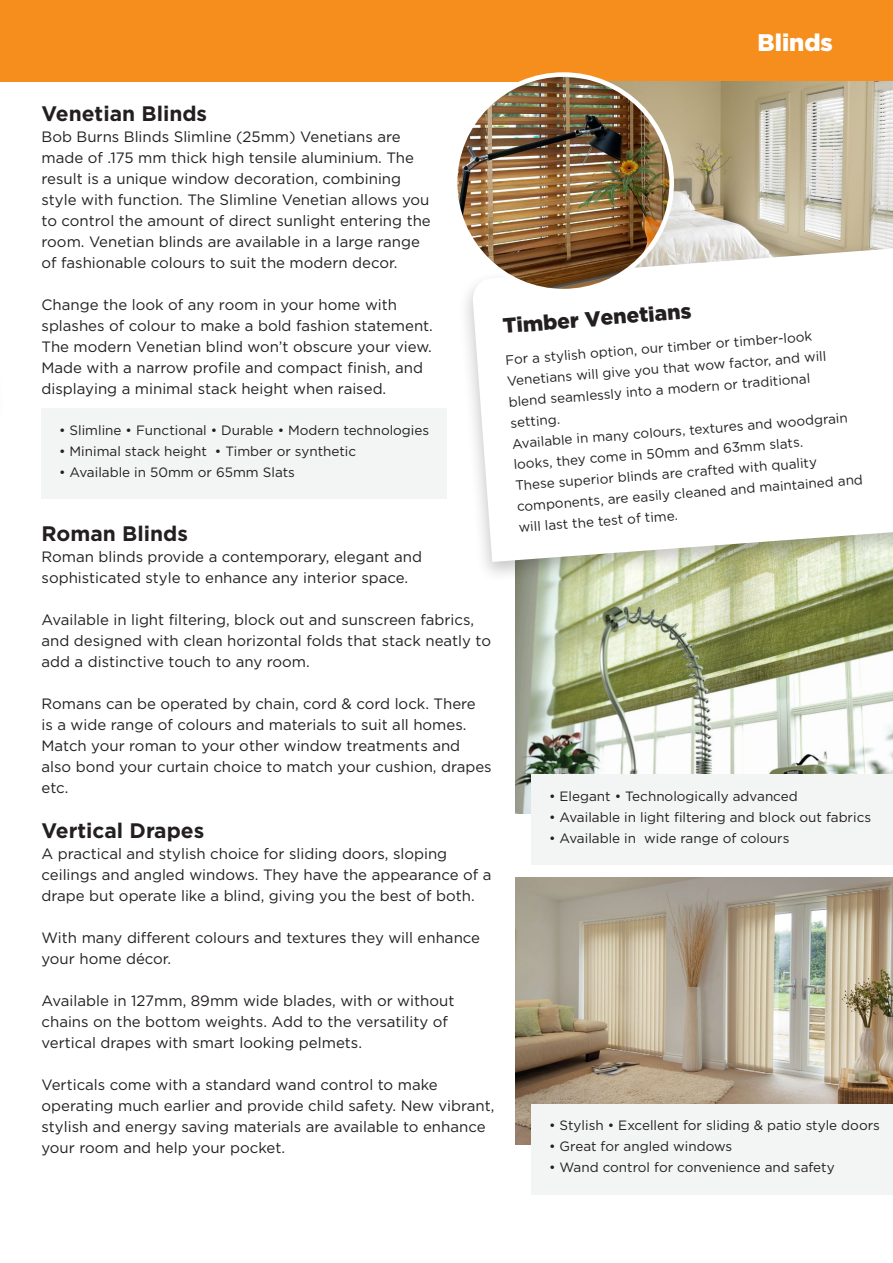
<style>
.page{position:relative;width:893px;height:1263px;background:#fff}
.page>*{position:absolute;margin:0;border:0;box-sizing:border-box;transform-origin:0 0}
.t1{font:900 24px "Gotham";color:#fff}
.t2{font:700 21px "Gotham";color:#231f20}
.t3{font:900 21px "Gotham";color:#231f20}
.t4{font:15px/21px "Gotham";color:#231f20}
.t5{font:13.5px/21.1px "Gotham";color:#231f20}
</style>
<div class="page">
<div style="left:0;top:0;width:893px;height:81px;background:#f68e1e"></div>
<img style="left:516px;top:583px;width:377px;height:230px">
<img style="left:606px;top:81px;width:287px;height:153px">
<div style="left:42px;top:408px;width:405px;height:90px;background:#f3f4f4"></div>
<div style="left:531px;top:774px;width:362px;height:90px;background:#f3f4f4"></div>
<img style="left:516px;top:877px;width:377px;height:267px">
<div style="left:0;top:0;width:6px;height:459px;background:#231f20;opacity:.24"></div>
<div style="left:531px;top:1104px;width:362px;height:91px;background:#f3f4f4"></div>
<div style="left:457px;top:234px;width:436px;height:349px;background:#231f20;opacity:.24"></div>
<svg style="left:471px;top:241px;width:422px;height:321px"></svg>
<img style="left:455px;top:75px;width:217px;height:216px;border-radius:108px">
<div style="left:453px;top:72px;width:221px;height:221px;border:5px solid #fff;border-radius:50%"></div>
<h1 class="t1" style="left:758px;top:29px;width:77px">Blinds</h1>
<h2 class="t2" style="left:42px;top:101px;width:167px">Venetian Blinds</h2>
<p class="t4" style="left:42px;top:126px;width:391px">Bob Burns Blinds Slimline (25mm) Venetians are made of .175 mm thick high tensile aluminium. The result is a unique window decoration, combining style with function. The Slimline Venetian allows you to control the amount of direct sunlight entering the room. Venetian blinds are available in a large range of fashionable colours to suit the modern decor.</p>
<p class="t4" style="left:42px;top:294px;width:393px">Change the look of any room in your home with splashes of colour to make a bold fashion statement.<br>The modern Venetian blind won’t obscure your view.<br>Made with a narrow profile and compact finish, and displaying a minimal stack height when raised.</p>
<p class="t5" style="left:59px;top:420px;width:372px">• Slimline • Functional • Durable • Modern technologies</p>
<p class="t5" style="left:59px;top:441px;width:299px">• Minimal stack height • Timber or synthetic</p>
<p class="t5" style="left:59px;top:462px;width:237px">• Available in 50mm or 65mm Slats</p>
<h2 class="t2" style="left:42px;top:521px;width:148px">Roman Blinds</h2>
<p class="t4" style="left:42px;top:546px;width:382px">Roman blinds provide a contemporary, elegant and sophisticated style to enhance any interior space.</p>
<p class="t4" style="left:42px;top:609px;width:451px">Available in light filtering, block out and sunscreen fabrics, and designed with clean horizontal folds that stack neatly to add a distinctive touch to any room.</p>
<p class="t4" style="left:42px;top:693px;width:452px">Romans can be operated by chain, cord &amp; cord lock. There<br>is a wide range of colours and materials to suit all homes.<br>Match your roman to your other window treatments and also bond your curtain choice to match your cushion, drapes etc.</p>
<h2 class="t2" style="left:42px;top:818px;width:164px">Vertical Drapes</h2>
<p class="t4" style="left:42px;top:843px;width:452px">A practical and stylish choice for sliding doors, sloping ceilings and angled windows. They have the appearance of a drape but operate like a blind, giving you the best of both.</p>
<p class="t4" style="left:42px;top:927px;width:440px">With many different colours and textures they will enhance your home décor.</p>
<p class="t4" style="left:42px;top:990px;width:414px">Available in 127mm, 89mm wide blades, with or without chains on the bottom weights. Add to the versatility of vertical drapes with smart looking pelmets.</p>
<p class="t4" style="left:42px;top:1074px;width:454px">Verticals come with a standard wand control to make operating much earlier and provide child safety. New vibrant, stylish and energy saving materials are available to enhance your room and help your pocket.</p>
<h2 class="t3" style="left:502px;top:313px;width:190px;rotate:-4deg">Timber Venetians</h2>
<p class="t5" style="left:505px;top:348px;width:322px;rotate:-4deg">For a stylish option, our timber or timber-look Venetians will give you that wow factor, and will blend seamlessly into a modern or traditional setting.</p>
<p class="t5" style="left:511px;top:431px;width:349px;rotate:-4deg">Available in many colours, textures and woodgrain looks, they come in 50mm and 63mm slats.<br>These superior blinds are crafted with quality components, are easily cleaned and maintained and will last the test of time.</p>
<p class="t5" style="left:549px;top:786px;width:250px">• Elegant • Technologically advanced</p>
<p class="t5" style="left:549px;top:807px;width:323px">• Available in light filtering and block out fabrics</p>
<p class="t5" style="left:549px;top:828px;width:242px">• Available in wide range of colours</p>
<p class="t5" style="left:549px;top:1115px;width:332px">• Stylish • Excellent for sliding &amp; patio style doors</p>
<p class="t5" style="left:549px;top:1136px;width:185px">• Great for angled windows</p>
<p class="t5" style="left:549px;top:1157px;width:287px">• Wand control for convenience and safety</p>
</div>
